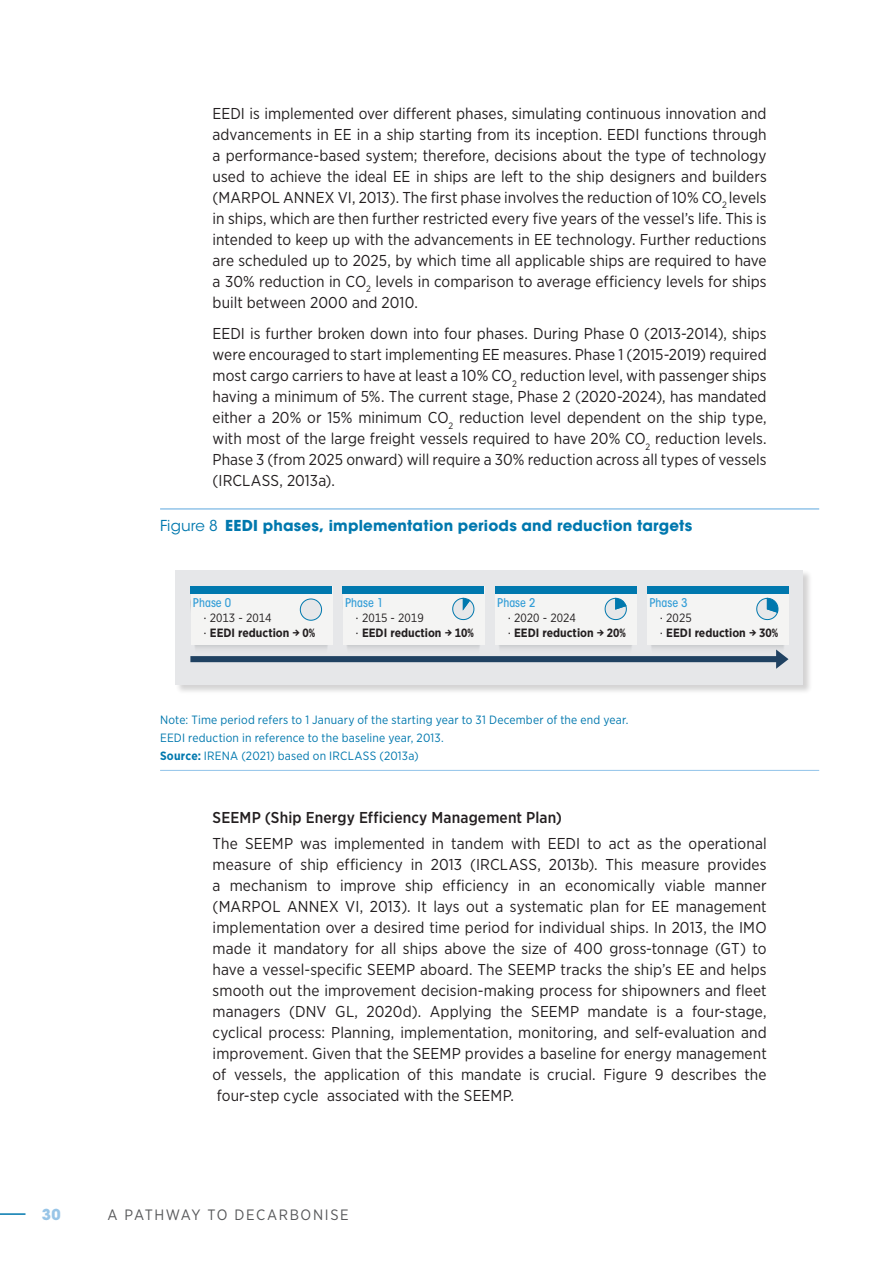
<style>
.page{position:relative;width:893px;height:1263px;background:#fff}
.page>*{position:absolute;margin:0;border:0;box-sizing:border-box;transform-origin:0 0}
.Text_General{font:15.75px/21px "Gotham Narrow";letter-spacing:.005em;color:#231f20;text-align:justify}
._04_Subhead{font:500 15.75px "Gotham Narrow";letter-spacing:.01em;color:#231f20}
.Figures_Tables_F{font:700 15px "ITC Avant Garde Std";letter-spacing:.015em;color:#0078ae}
.t1{font:15px "Gotham Narrow";letter-spacing:.105em;color:#57585a}
.t2{font:700 15px "ITC Avant Garde Std";color:#98c5e7}
.Sources_2{font:12px "Gotham Narrow";letter-spacing:.015em;color:#0078ae}
.t3{font:700 12px/14.4px "Gotham Narrow";color:#231f20}
.Sources{font:12px "Gotham Narrow";letter-spacing:.02em;color:#0078ae}
.t4{font:500 condensed 12px "ITC Avant Garde Std";color:#329dd7}
.s1{font-weight:400}
.s2{font-family:"Armin Grotesk";font-weight:800}
.s3{font-weight:700}
</style>
<div class="page">
<hr style="left:0;top:1213px;width:26px;height:2px;background:#0078ae">
<div style="left:175px;top:570px;width:628px;height:114px;background:#e6e7e9"></div>
<div style="left:190px;top:586px;width:142px;height:8px;background:#0078ae"></div>
<div style="left:343px;top:586px;width:141px;height:8px;background:#0078ae"></div>
<div style="left:495px;top:586px;width:141px;height:8px;background:#0078ae"></div>
<div style="left:647px;top:586px;width:141px;height:8px;background:#0078ae"></div>
<svg style="left:190px;top:587px;width:598px;height:82px"></svg>
<hr style="left:160px;top:508px;width:659px;height:2px;background:#92c4e9">
<hr style="left:160px;top:770px;width:659px;height:1px;background:#92c4e9">
<p class="Text_General" style="left:213px;top:103px;width:556px">EEDI is implemented over different phases, simulating continuous innovation and advancements in EE in a ship starting from its inception. EEDI functions through a performance-based system; therefore, decisions about the type of technology used to achieve the ideal EE in ships are left to the ship designers and builders (MARPOL ANNEX VI, 2013). The first phase involves the reduction of 10% CO<sub>2</sub> levels in ships, which are then further restricted every five years of the vessel’s life. This is intended to keep up with the advancements in EE technology. Further reductions are scheduled up to 2025, by which time all applicable ships are required to have a 30% reduction in CO<sub>2</sub> levels in comparison to average efficiency levels for ships built between 2000 and 2010.</p>
<p class="Text_General" style="left:213px;top:323px;width:556px">EEDI is further broken down into four phases. During Phase 0 (2013-2014), ships were encouraged to start implementing EE measures. Phase 1 (2015-2019) required most cargo carriers to have at least a 10% CO<sub>2</sub> reduction level, with passenger ships having a minimum of 5%. The current stage, Phase 2 (2020-2024), has mandated either a 20% or 15% minimum CO<sub>2</sub> reduction level dependent on the ship type, with most of the large freight vessels required to have 20% CO<sub>2</sub> reduction levels.<br>Phase 3 (from 2025 onward) will require a 30% reduction across all types of vessels (IRCLASS, 2013a).</p>
<p class="Figures_Tables_F" style="left:160px;top:515px;width:534px"><span class="s1">Figure 8</span> EEDI phases, implementation periods and reduction targets</p>
<p class="t4" style="left:193px;top:596px;width:40px">Phase 0</p>
<p class="t3" style="left:203px;top:611px;width:113px"><span class="s1">· 2013 - 2014<br>·</span> EEDI reduction <span class="s2">→</span> 0%</p>
<p class="t4" style="left:345px;top:596px;width:40px">Phase 1</p>
<p class="t3" style="left:356px;top:611px;width:120px"><span class="s1">· 2015 - 2019<br>·</span> EEDI reduction <span class="s2">→</span> 10%</p>
<p class="t4" style="left:497px;top:596px;width:40px">Phase 2</p>
<p class="t3" style="left:508px;top:611px;width:120px"><span class="s1">· 2020 - 2024<br>·</span> EEDI reduction <span class="s2">→</span> 20%</p>
<p class="t4" style="left:649px;top:596px;width:40px">Phase 3</p>
<p class="t3" style="left:660px;top:611px;width:120px"><span class="s1">· 2025<br>·</span> EEDI reduction <span class="s2">→</span> 30%</p>
<p class="Sources_2" style="left:160px;top:712px;width:470px">Note: Time period refers to 1 January of the starting year to 31 December of the end year.</p>
<p class="Sources_2" style="left:160px;top:730px;width:285px">EEDI reduction in reference to the baseline year, 2013.</p>
<p class="Sources" style="left:160px;top:748px;width:260px"><span class="s3">Source:</span> IRENA (2021) based on IRCLASS (2013a)</p>
<p class="_04_Subhead" style="left:213px;top:807px;width:351px">SEEMP (Ship Energy Efficiency Management Plan)</p>
<p class="Text_General" style="left:213px;top:832px;width:556px">The SEEMP was implemented in tandem with EEDI to act as the operational measure of ship efficiency in 2013 (IRCLASS, 2013b). This measure provides a mechanism to improve ship efficiency in an economically viable manner (MARPOL ANNEX VI, 2013). It lays out a systematic plan for EE management implementation over a desired time period for individual ships. In 2013, the IMO made it mandatory for all ships above the size of 400 gross-tonnage (GT) to have a vessel-specific SEEMP aboard. The SEEMP tracks the ship’s EE and helps smooth out the improvement decision-making process for shipowners and fleet managers (DNV GL, 2020d). Applying the SEEMP mandate is a four-stage, cyclical process: Planning, implementation, monitoring, and self-evaluation and improvement. Given that the SEEMP provides a baseline for energy management of vessels, the application of this mandate is crucial. Figure 9 describes the four-step cycle associated with the SEEMP.</p>
<p class="t2" style="left:42px;top:1205px;width:20px">30</p>
<p class="t1" style="left:108px;top:1205px;width:243px">A PATHWAY TO DECARBONISE</p>
</div>
